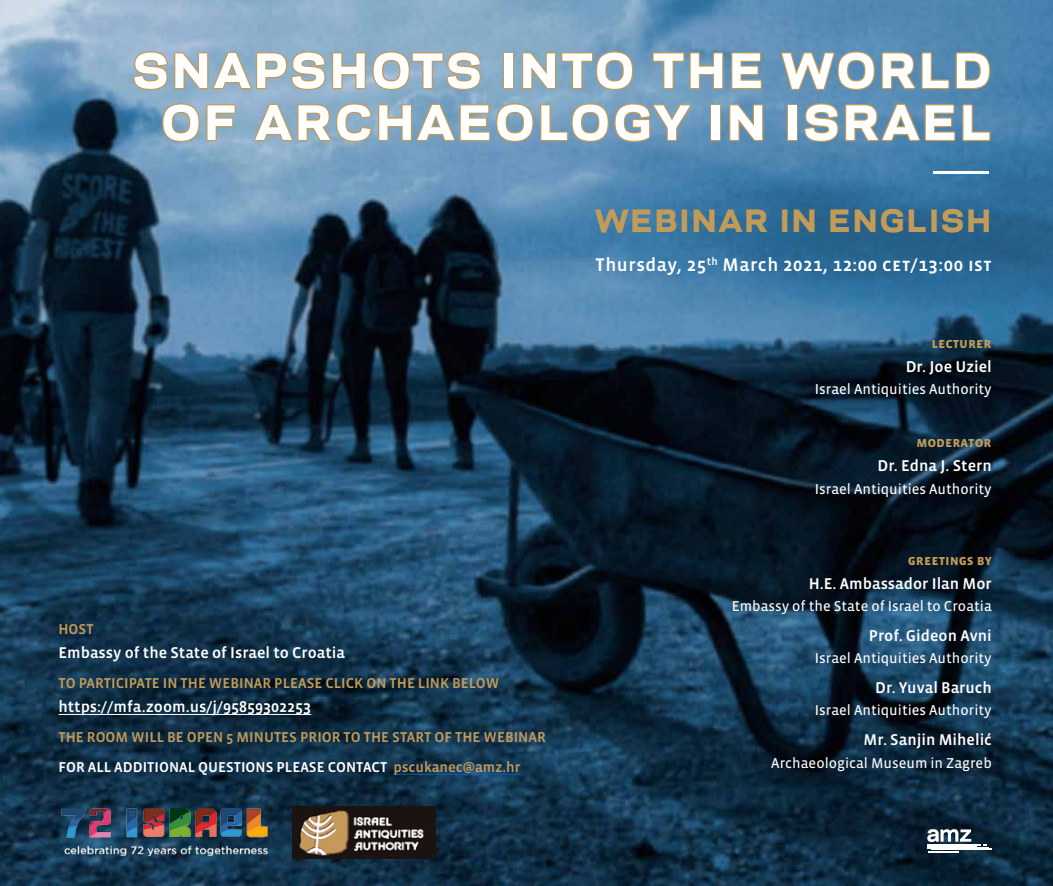
<style>
.page{position:relative;width:1053px;height:886px;background:#fff}
.page>*{position:absolute;margin:0;border:0;box-sizing:border-box;transform-origin:0 0}
.t1{font:700 61.25px/51.9px "Polaris";letter-spacing:.03em;color:#fff;text-align:center}
.t2{font:300 61.25px "Polaris";color:#fff}
.t3{font:700 40px "Polaris";letter-spacing:.02em;color:#c39b59}
.t4{font:500 18.75px "Vista Sans OTCE";letter-spacing:.03em;color:#fff}
.t5{font:500 16px "Vista Sans OTCE";color:#fff}
.t6{font:14.62px "Vista Sans OTCE";color:#fff}
.t7{font:500 14.62px/30px "Vista Sans OTCE";color:#c39b59}
.t8{font:700 14.62px "Vista Sans OTCE";color:#c39b59}
.s1{color:#fff}
</style>
<div class="page">
<img style="left:0;top:0;width:1052px;height:886px">
<svg style="left:132px;top:50px;width:350px;height:42px;background:#9daaac"></svg>
<div style="left:503px;top:52px;width:10px;height:37px;border:2px solid #c39b59"></div>
<svg style="left:520px;top:50px;width:114px;height:42px;background:#8ea2a7"></svg>
<svg style="left:651px;top:51px;width:112px;height:39px;background:#8398a0"></svg>
<svg style="left:778px;top:50px;width:213px;height:42px;background:#728f9d"></svg>
<svg style="left:161px;top:102px;width:76px;height:42px;background:#99a8ac"></svg>
<svg style="left:251px;top:102px;width:443px;height:42px;background:#8ca1a8"></svg>
<div style="left:710px;top:104px;width:11px;height:37px;border:2px solid #c39b59"></div>
<svg style="left:727px;top:102px;width:37px;height:41px;background:#7a9299"></svg>
<div style="left:786px;top:104px;width:11px;height:37px;border:2px solid #c39b59"></div>
<svg style="left:802px;top:102px;width:189px;height:42px;background:#728e9b"></svg>
<div style="left:933px;top:171px;width:56px;height:3px;border:1px solid #009fe3"></div>
<hr style="left:58px;top:714px;width:253px;height:1px;background:#fff">
<hr style="left:393px;top:774px;width:127px;height:1px;background:#0063c5">
<hr style="left:927px;top:852px;width:31px;height:1px;background:#fff">
<svg style="left:927px;top:829px;width:64px;height:21px"></svg>
<img style="left:58px;top:809px;width:218px;height:51px">
<img style="left:292px;top:807px;width:143px;height:51px">
<h1 class="t1" style="left:132px;top:35px;width:861px">Snapshots into the World of Archaeology in Israel</h1>
<h1 class="t2" style="left:930px;top:120px;width:63px">—</h1>
<h2 class="t3" style="left:594px;top:187px;width:399px">webinar in english</h2>
<p class="t4" style="left:595px;top:254px;width:398px">Thursday, 25<sup>th</sup> March 2021, 12:00 cet/13:00 ist</p>
<p class="t8" style="left:931px;top:334px;width:62px">lecturer</p>
<p class="t5" style="left:905px;top:357px;width:88px">Dr. Joe Uziel</p>
<p class="t6" style="left:814px;top:381px;width:178px">Israel Antiquities Authority</p>
<p class="t7" style="left:58px;top:614px;width:37px">HOST</p>
<p class="t5" style="left:58px;top:643px;width:288px">Embassy of the State of Israel to Croatia</p>
<p class="t7" style="left:58px;top:668px;width:442px">TO PARTICIPATE IN THE WEBINAR PLEASE CLICK ON THE LINK BELOW</p>
<p class="t5" style="left:58px;top:698px;width:254px">https://mfa.zoom.us/j/95859302253</p>
<p class="t7" style="left:58px;top:722px;width:489px">THE ROOM WILL BE OPEN 5 MINUTES PRIOR TO THE START OF THE WEBINAR<br><span class="s1">FOR ALL ADDITIONAL QUESTIONS PLEASE CONTACT</span> pscukanec@amz.hr</p>
<p class="t8" style="left:916px;top:434px;width:77px">moderator</p>
<p class="t5" style="left:877px;top:457px;width:116px">Dr. Edna J. Stern</p>
<p class="t6" style="left:814px;top:480px;width:178px">Israel Antiquities Authority</p>
<p class="t8" style="left:907px;top:551px;width:85px">greetings by</p>
<p class="t5" style="left:808px;top:574px;width:184px">H.E. Ambassador Ilan Mor</p>
<p class="t6" style="left:731px;top:598px;width:261px">Embassy of the State of Israel to Croatia</p>
<p class="t5" style="left:868px;top:626px;width:124px">Prof. Gideon Avni</p>
<p class="t6" style="left:814px;top:650px;width:178px">Israel Antiquities Authority</p>
<p class="t5" style="left:875px;top:678px;width:118px">Dr. Yuval Baruch</p>
<p class="t6" style="left:814px;top:702px;width:178px">Israel Antiquities Authority</p>
<p class="t5" style="left:863px;top:731px;width:130px">Mr. Sanjin Mihelić</p>
<p class="t6" style="left:771px;top:754px;width:222px">Archaeological Museum in Zagreb</p>
</div>
